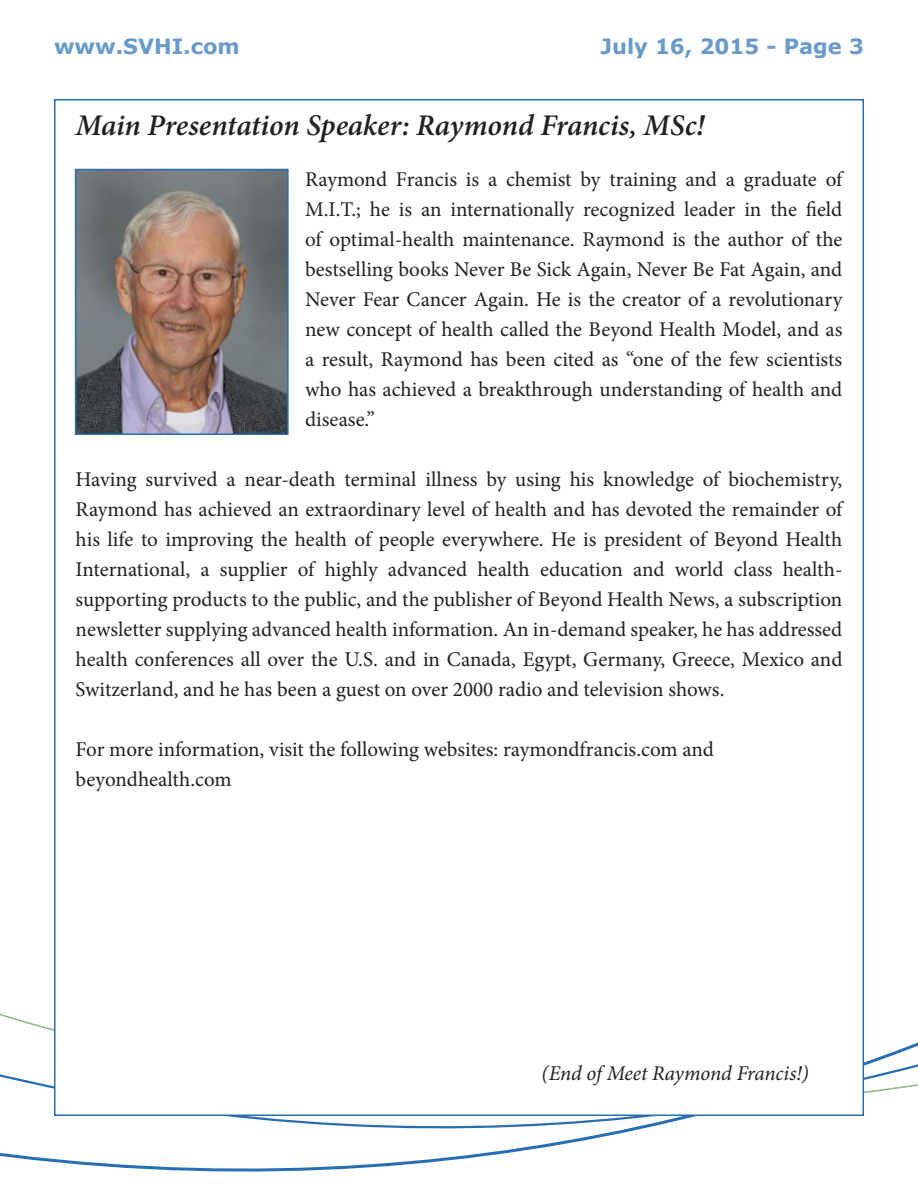
<style>
.page{position:relative;width:918px;height:1188px;background:#fff}
.page>*{position:absolute;margin:0;border:0;box-sizing:border-box;transform-origin:0 0}
.t1{font:italic 600 30px "Minion Pro";letter-spacing:-.005em;color:#231f20}
.t2{font:21px/30px "Minion Pro";letter-spacing:-.005em;color:#231f20;text-align:justify}
.t3{font:700 21px "Verdana";color:#699aca}
.t4{font:italic 21px "Minion Pro";letter-spacing:-.005em;color:#231f20}
</style>
<div class="page">
<svg style="left:0;top:1013px;width:918px;height:159px"></svg>
<div style="left:54px;top:99px;width:810px;height:1017px;background:#fff;border:2px solid #286eb3"></div>
<img style="left:78px;top:172px;width:208px;height:260px">
<div style="left:75px;top:169px;width:214px;height:266px;border:2px solid #286eb3"></div>
<p class="t3" style="left:54px;top:31px;width:187px">www.SVHI.com</p>
<p class="t3" style="left:600px;top:31px;width:265px">July 16, 2015 - Page 3</p>
<p class="t1" style="left:76px;top:104px;width:631px">Main Presentation Speaker: Raymond Francis, MSc!</p>
<p class="t2" style="left:305px;top:164px;width:539px">Raymond Francis is a chemist by training and a graduate of M.I.T.; he is an internationally recognized leader in the field of optimal-health maintenance. Raymond is the author of the bestselling books Never Be Sick Again, Never Be Fat Again, and Never Fear Cancer Again. He is the creator of a revolutionary new concept of health called the Beyond Health Model, and as a result, Raymond has been cited as “one of the few scientists who has achieved a breakthrough understanding of health and disease.”</p>
<p class="t2" style="left:76px;top:464px;width:768px">Having survived a near-death terminal illness by using his knowledge of biochemistry, Raymond has achieved an extraordinary level of health and has devoted the remainder of his life to improving the health of people everywhere. He is president of Beyond Health International, a supplier of highly advanced health education and world class health&shy;supporting products to the public, and the publisher of Beyond Health News, a subscription newsletter supplying advanced health information. An in-demand speaker, he has addressed health conferences all over the U.S. and in Canada, Egypt, Germany, Greece, Mexico and Switzerland, and he has been a guest on over 2000 radio and television shows.</p>
<p class="t2" style="left:76px;top:734px;width:640px">For more information, visit the following websites: raymondfrancis.com and</p>
<p class="t2" style="left:76px;top:764px;width:158px">beyondhealth.com</p>
<p class="t4" style="left:542px;top:1059px;width:269px">(End of Meet Raymond Francis!)</p>
</div>
